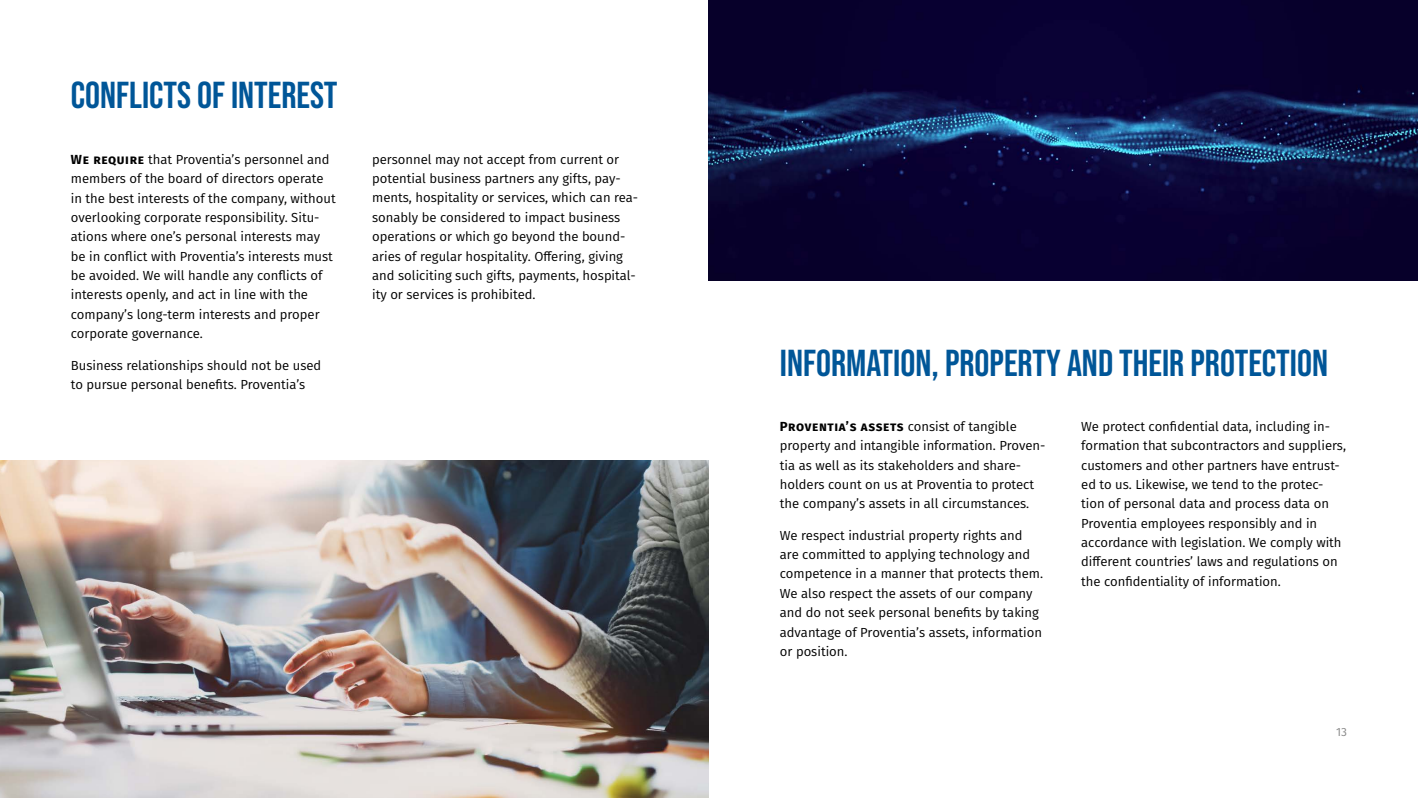
<style>
.page{position:relative;width:1418px;height:798px;background:#fff}
.page>*{position:absolute;margin:0;border:0;box-sizing:border-box;transform-origin:0 0}
.t1{font:700 37.5px "Bebas Neue Pro";color:#005698}
.t2{font:13.12px/19.4px "Fira Sans";color:#000}
.t3{font:11.88px "Fira Sans";color:#878787}
.s1{font-weight:700}
</style>
<div class="page">
<img style="left:709px;top:0;width:708px;height:280px">
<img style="left:0;top:460px;width:709px;height:337px">
<h1 class="t1" style="left:71px;top:74px;width:268px">CONFLICTS OF INTEREST</h1>
<p class="t2" style="left:71px;top:149px;width:266px"><span class="s1">We require</span> that Proventia’s personnel and members of the board of directors operate in the best interests of the company, without overlooking corporate responsibility. Situ&shy;ations where one’s personal interests may be in conflict with Proventia’s interests must be avoided. We will handle any conflicts of interests openly, and act in line with the company’s long-term interests and proper corporate governance.</p>
<p class="t2" style="left:71px;top:355px;width:252px">Business relationships should not be used to pursue personal benefits. Proventia’s</p>
<p class="t2" style="left:372px;top:149px;width:267px">personnel may not accept from current or potential business partners any gifts, pay&shy;ments, hospitality or services, which can rea&shy;sonably be considered to impact business operations or which go beyond the bound&shy;aries of regular hospitality. Offering, giving and soliciting such gifts, payments, hospital&shy;ity or services is prohibited.</p>
<h1 class="t1" style="left:780px;top:341px;width:550px">INFORMATION, PROPERTY AND THEIR PROTECTION</h1>
<p class="t2" style="left:780px;top:416px;width:267px"><span class="s1">Proventia’s assets</span> consist of tangible property and intangible information. Proven&shy;tia as well as its stakeholders and share&shy;holders count on us at Proventia to protect the company’s assets in all circumstances.</p>
<p class="t2" style="left:780px;top:525px;width:265px">We respect industrial property rights and are committed to applying technology and competence in a manner that protects them.<br>We also respect the assets of our company and do not seek personal benefits by taking advantage of Proventia’s assets, information or position.</p>
<p class="t2" style="left:1081px;top:416px;width:266px">We protect confidential data, including in&shy;formation that subcontractors and suppliers, customers and other partners have entrust&shy;ed to us. Likewise, we tend to the protec&shy;tion of personal data and process data on Proventia employees responsibly and in accordance with legislation. We comply with different countries’ laws and regulations on the confidentiality of information.</p>
<p class="t3" style="left:1335px;top:722px;width:12px">13</p>
</div>
